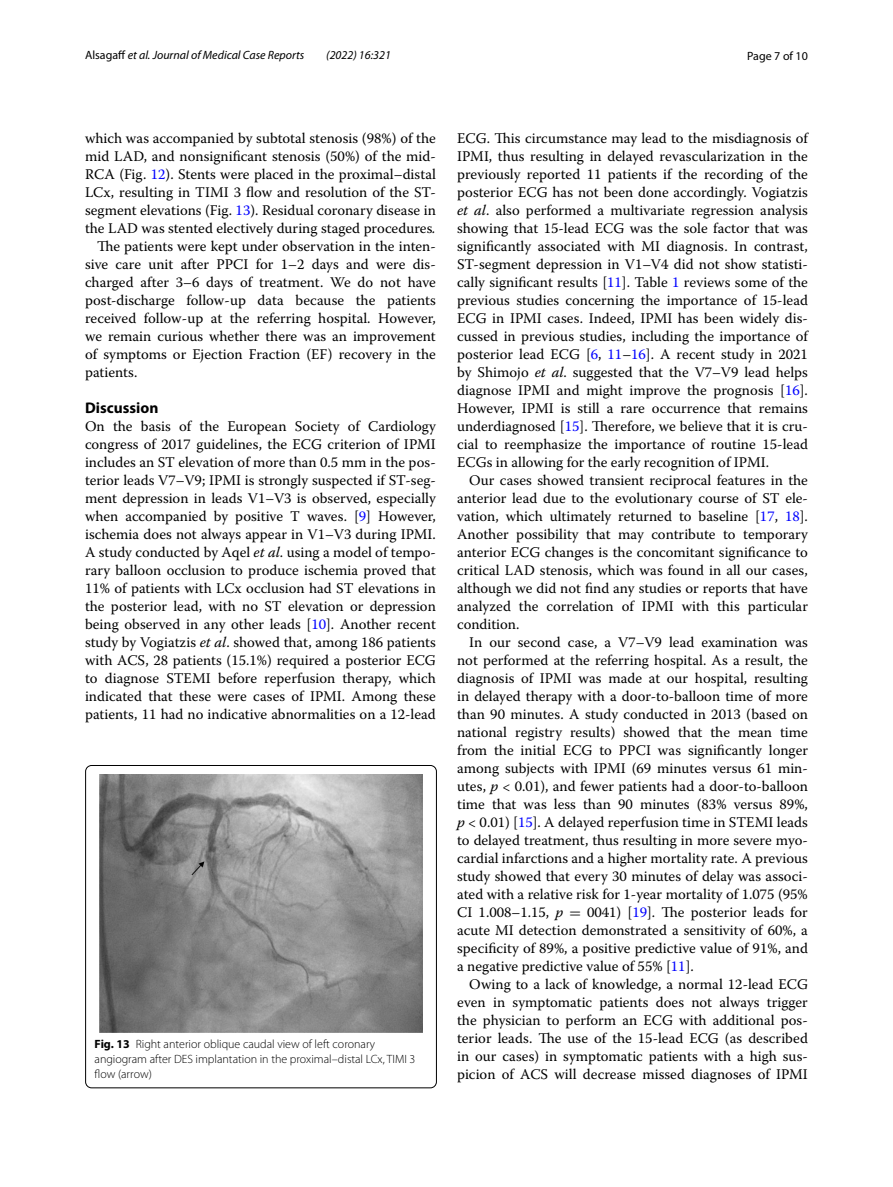
<style>
.page{position:relative;width:893px;height:1187px;background:#fff}
.page>*{position:absolute;margin:0;border:0;box-sizing:border-box;transform-origin:0 0}
.t1{font:700 15.45px "Myriad Pro";color:#000}
.t2{font:14.7px/18px "Warnock Pro";color:#000;text-align:justify}
.t3{font:300 12px/15px "Myriad Pro";color:#000}
.t4{font:italic 12px "Myriad Pro";color:#000}
.t5{font:12px "Myriad Pro";color:#000}
.s1{font-style:normal}
.s2{color:#00f}
.s3{font-style:italic}
.s4{font-weight:700}
.s5{font-family:"MTSY"}
</style>
<div class="page">
<img style="left:99px;top:774px;width:324px;height:258px">
<div style="left:85px;top:765px;width:352px;height:322px;border:1px solid #000;border-radius:6px"></div>
<p class="t4" style="left:85px;top:48px;width:221px"><span class="s1">Alsagaff</span> et al. Journal of Medical Case Reports</p>
<p class="t4" style="left:326px;top:48px;width:66px">(2022) 16:321</p>
<p class="t5" style="left:747px;top:48px;width:62px">Page 7 of 10</p>
<p class="t2" style="left:85px;top:128px;width:352px">which was accompanied by subtotal stenosis (98%) of the</p>
<p class="t2" style="left:85px;top:146px;width:352px">mid LAD, and nonsignificant stenosis (50%) of the mid-</p>
<p class="t2" style="left:85px;top:164px;width:352px">RCA (Fig. <span class="s2">12</span>). Stents were placed in the proximal–distal</p>
<p class="t2" style="left:85px;top:182px;width:352px">LCx, resulting in TIMI 3 flow and resolution of the ST-</p>
<p class="t2" style="left:85px;top:200px;width:352px">segment elevations (Fig. <span class="s2">13</span>). Residual coronary disease in</p>
<p class="t2" style="left:85px;top:218px;width:352px">the LAD was stented electively during staged procedures<span class="s3">.</span></p>
<p class="t2" style="left:97px;top:236px;width:340px">The patients were kept under observation in the inten-</p>
<p class="t2" style="left:85px;top:254px;width:352px">sive care unit after PPCI for 1–2 days and were dis-</p>
<p class="t2" style="left:85px;top:272px;width:352px">charged after 3–6 days of treatment. We do not have</p>
<p class="t2" style="left:85px;top:290px;width:352px">post-discharge follow-up data because the patients</p>
<p class="t2" style="left:85px;top:308px;width:352px">received follow-up at the referring hospital. However,</p>
<p class="t2" style="left:85px;top:326px;width:352px">we remain curious whether there was an improvement</p>
<p class="t2" style="left:85px;top:344px;width:352px">of symptoms or Ejection Fraction (EF) recovery in the</p>
<p class="t2" style="left:85px;top:362px;width:54px">patients.</p>
<p class="t1" style="left:85px;top:397px;width:75px">Discussion</p>
<p class="t2" style="left:85px;top:416px;width:352px">On the basis of the European Society of Cardiology congress of 2017 guidelines, the ECG criterion of IPMI includes an ST elevation of more than 0.5 mm in the pos&shy;terior leads V7–V9; IPMI is strongly suspected if ST-seg&shy;ment depression in leads V1–V3 is observed, especially when accompanied by positive T waves. [<span class="s2">9</span>] However, ischemia does not always appear in V1–V3 during IPMI.<br>A study conducted by Aqel <span class="s3">et al</span>. using a model of tempo&shy;rary balloon occlusion to produce ischemia proved that 11% of patients with LCx occlusion had ST elevations in the posterior lead, with no ST elevation or depression being observed in any other leads [<span class="s2">10</span>]. Another recent study by Vogiatzis <span class="s3">et al</span>. showed that, among 186 patients with ACS, 28 patients (15.1%) required a posterior ECG to diagnose STEMI before reperfusion therapy, which indicated that these were cases of IPMI. Among these patients, 11 had no indicative abnormalities on a 12-lead</p>
<p class="t3" style="left:95px;top:1036px;width:322px"><span class="s4">Fig. 13</span> Right anterior oblique caudal view of left coronary angiogram after DES implantation in the proximal–distal LCx, TIMI 3 flow (arrow)</p>
<p class="t2" style="left:457px;top:128px;width:352px">ECG. This circumstance may lead to the misdiagnosis of IPMI, thus resulting in delayed revascularization in the previously reported 11 patients if the recording of the posterior ECG has not been done accordingly. Vogiatzis <span class="s3">et al</span>. also performed a multivariate regression analysis showing that 15-lead ECG was the sole factor that was significantly associated with MI diagnosis. In contrast, ST-segment depression in V1–V4 did not show statisti&shy;cally significant results [<span class="s2">11</span>]. Table <span class="s2">1</span> reviews some of the previous studies concerning the importance of 15-lead ECG in IPMI cases. Indeed, IPMI has been widely dis&shy;cussed in previous studies, including the importance of posterior lead ECG [<span class="s2">6</span>, <span class="s2">11</span>–<span class="s2">16</span>]. A recent study in 2021 by Shimojo <span class="s3">et al</span>. suggested that the V7–V9 lead helps diagnose IPMI and might improve the prognosis [<span class="s2">16</span>].<br>However, IPMI is still a rare occurrence that remains underdiagnosed [<span class="s2">15</span>]. Therefore, we believe that it is cru&shy;cial to reemphasize the importance of routine 15-lead ECGs in allowing for the early recognition of IPMI.</p>
<p class="t2" style="left:457px;top:470px;width:352px;text-indent:12px">Our cases showed transient reciprocal features in the anterior lead due to the evolutionary course of ST ele&shy;vation, which ultimately returned to baseline [<span class="s2">17</span>, <span class="s2">18</span>].<br>Another possibility that may contribute to temporary anterior ECG changes is the concomitant significance to critical LAD stenosis, which was found in all our cases, although we did not find any studies or reports that have analyzed the correlation of IPMI with this particular condition.</p>
<p class="t2" style="left:457px;top:632px;width:352px;text-indent:12px">In our second case, a V7–V9 lead examination was not performed at the referring hospital. As a result, the diagnosis of IPMI was made at our hospital, resulting in delayed therapy with a door-to-balloon time of more than 90 minutes. A study conducted in 2013 (based on national registry results) showed that the mean time from the initial ECG to PPCI was significantly longer among subjects with IPMI (69 minutes versus 61 min&shy;utes, <span class="s3">p</span> &lt; 0.01), and fewer patients had a door-to-balloon time that was less than 90 minutes (83% versus 89%, <span class="s3">p</span> &lt; 0.01) [<span class="s2">15</span>]. A delayed reperfusion time in STEMI leads to delayed treatment, thus resulting in more severe myo&shy;cardial infarctions and a higher mortality rate. A previous study showed that every 30 minutes of delay was associ&shy;ated with a relative risk for 1-year mortality of 1.075 (95% CI 1.008–1.15, <span class="s3">p</span> <span class="s5">=</span> 0041) [<span class="s2">19</span>]. The posterior leads for acute MI detection demonstrated a sensitivity of 60%, a specificity of 89%, a positive predictive value of 91%, and a negative predictive value of 55% [<span class="s2">11</span>].</p>
<p class="t2" style="left:457px;top:974px;width:352px;text-indent:12px">Owing to a lack of knowledge, a normal 12-lead ECG even in symptomatic patients does not always trigger the physician to perform an ECG with additional pos&shy;terior leads. The use of the 15-lead ECG (as described in our cases) in symptomatic patients with a high sus&shy;picion of ACS will decrease missed diagnoses of IPMI</p>
</div>
